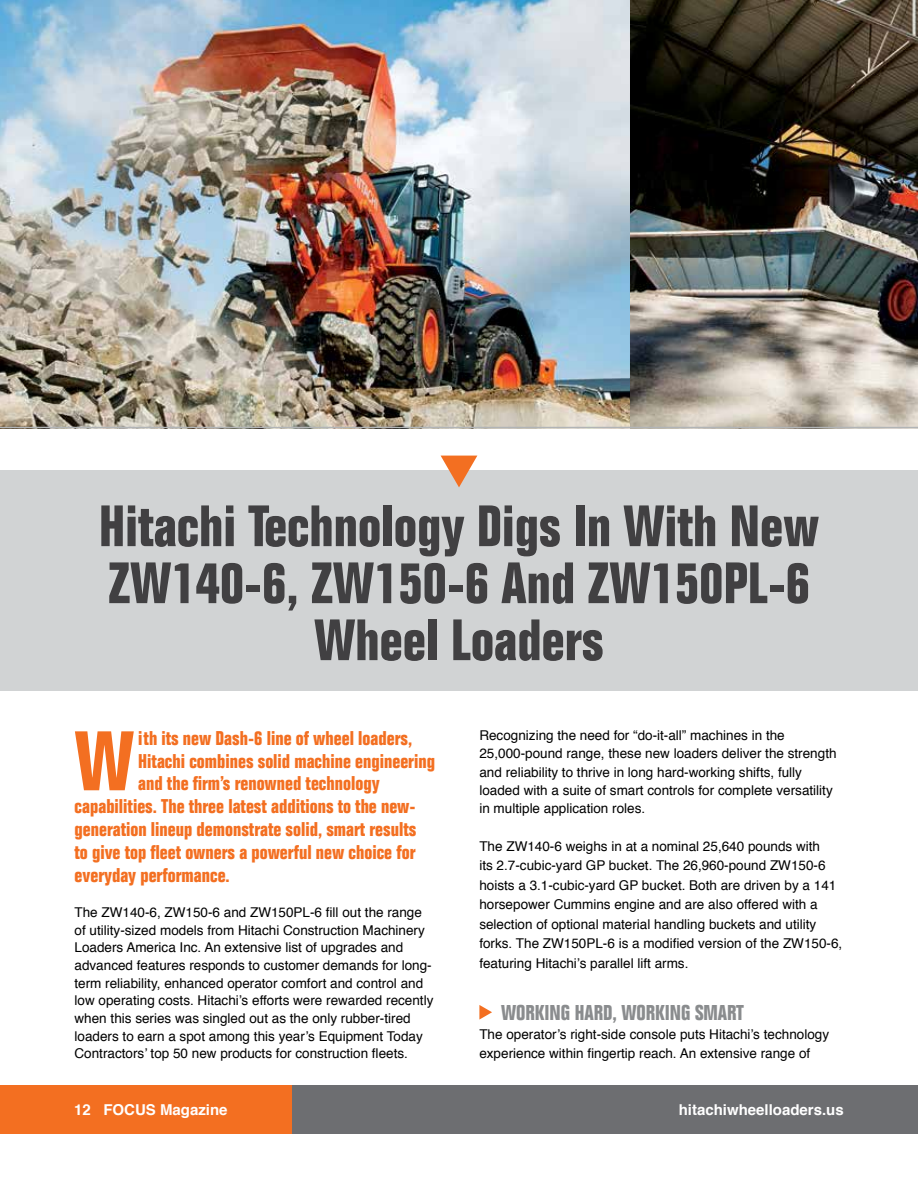
<style>
.page{position:relative;width:918px;height:1188px;background:#fff}
.page>*{position:absolute;margin:0;border:0;box-sizing:border-box;transform-origin:0 0}
.t1{font:700 condensed 82.5px "Folio";color:#f36f21}
.t2{font:700 condensed 57px/57px "Folio";color:#414042;text-align:center}
.t3{font:700 condensed 21px "Folio";color:#8a8c8e}
.t4{font:700 condensed 19.5px "Folio";color:#f36f21}
.t5{font:700 15px "Helvetica";color:#fff}
.t6{font:13.5px/17.7px "Helvetica";color:#000}
</style>
<div class="page">
<svg style="left:479px;top:1005px;width:13px;height:15px"></svg>
<img style="left:0;top:0;width:631px;height:427px">
<img style="left:631px;top:0;width:287px;height:427px">
<div style="left:0;top:471px;width:918px;height:220px;background:#d1d3d4"></div>
<hr style="left:0;top:427px;width:918px;height:1px;background:#b1b4b6">
<svg style="left:441px;top:456px;width:36px;height:31px"></svg>
<div style="left:0;top:1085px;width:292px;height:49px;background:#f36f21"></div>
<div style="left:292px;top:1085px;width:626px;height:49px;background:#6d6e71"></div>
<h2 class="t2" style="left:99px;top:498px;width:722px">Hitachi Technology Digs In With New<br>ZW140-6, ZW150-6 And ZW150PL-6<br>Wheel Loaders</h2>
<h1 class="t1" style="left:75px;top:716px;width:61px">W</h1>
<h3 class="t4" style="left:138px;top:728px;width:275px">ith its new Dash-6 line of wheel loaders,</h3>
<h3 class="t4" style="left:138px;top:750px;width:298px">Hitachi combines solid machine engineering</h3>
<h3 class="t4" style="left:138px;top:773px;width:243px">and the firm’s renowned technology</h3>
<h3 class="t4" style="left:75px;top:796px;width:343px">capabilities. The three latest additions to the new-</h3>
<h3 class="t4" style="left:75px;top:818px;width:343px">generation lineup demonstrate solid, smart results</h3>
<h3 class="t4" style="left:75px;top:841px;width:342px">to give top fleet owners a powerful new choice for</h3>
<h3 class="t4" style="left:75px;top:864px;width:157px">everyday performance.</h3>
<p class="t6" style="left:75px;top:904px;width:360px">The ZW140-6, ZW150-6 and ZW150PL-6 fill out the range of utility-sized models from Hitachi Construction Machinery Loaders America Inc. An extensive list of upgrades and advanced features responds to customer demands for long&shy;term reliability, enhanced operator comfort and control and low operating costs. Hitachi’s efforts were rewarded recently when this series was singled out as the only rubber-tired loaders to earn a spot among this year’s Equipment Today Contractors’ top 50 new products for construction fleets.</p>
<p class="t6" style="left:479px;top:727px;width:359px;line-height:18.3px">Recognizing the need for “do-it-all” machines in the 25,000-pound range, these new loaders deliver the strength and reliability to thrive in long hard-working shifts, fully loaded with a suite of smart controls for complete versatility in multiple application roles.</p>
<p class="t6" style="left:479px;top:837px;width:364px;line-height:19.4px">The ZW140-6 weighs in at a nominal 25,640 pounds with<br>its 2.7-cubic-yard GP bucket. The 26,960-pound ZW150-6 hoists a 3.1-cubic-yard GP bucket. Both are driven by a 141 horsepower Cummins engine and are also offered with a selection of optional material handling buckets and utility forks. The ZW150PL-6 is a modified version of the ZW150-6, featuring Hitachi’s parallel lift arms.</p>
<h3 class="t3" style="left:501px;top:1001px;width:244px">WORKING HARD, WORKING SMART</h3>
<p class="t6" style="left:479px;top:1025px;width:351px;line-height:19.4px">The operator’s right-side console puts Hitachi’s technology experience within fingertip reach. An extensive range of</p>
<p class="t5" style="left:74px;top:1098px;width:155px">12 FOCUS Magazine</p>
<p class="t5" style="left:679px;top:1098px;width:167px">hitachiwheelloaders.us</p>
</div>
